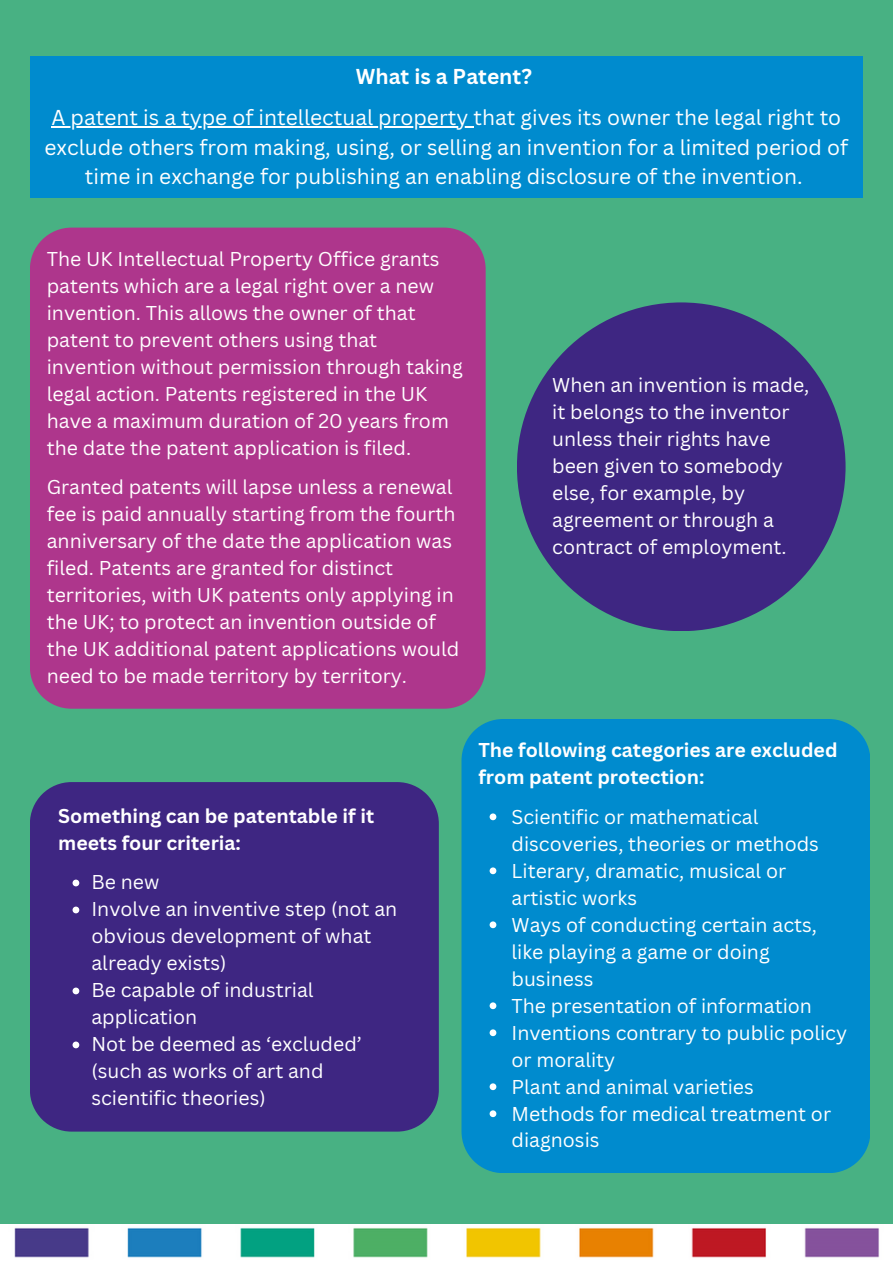
<style>
.page{position:relative;width:893px;height:1264px;background:#fff}
.page>*{position:absolute;margin:0;border:0;box-sizing:border-box;transform-origin:0 0}
.t1{font:21px/29.2px "Canva Sans";color:#fff;text-align:center}
.t2{font:700 21px "Canva Sans";color:#fff}
.t3{font:19.5px/27px "Canva Sans";color:#fff}
.t4{font:700 19.5px/27px "Canva Sans";color:#fff}
</style>
<div class="page">
<div style="left:0;top:0;width:892px;height:1262px;background:#48b183"></div>
<img style="left:0;top:1224px;width:892px;height:37px">
<div style="left:30px;top:56px;width:832px;height:141px;background:#008bce"></div>
<hr style="left:51px;top:126px;width:422px;height:2px;background:#fff">
<div style="left:30px;top:227px;width:455px;height:481px;background:#ae368c"></div>
<div style="left:517px;top:302px;width:328px;height:329px;background:#3e2682;border-radius:50%"></div>
<div style="left:461px;top:719px;width:409px;height:453px;background:#008bce"></div>
<svg style="left:489px;top:813px;width:7px;height:7px"></svg>
<svg style="left:489px;top:867px;width:7px;height:7px"></svg>
<svg style="left:489px;top:921px;width:7px;height:7px"></svg>
<svg style="left:489px;top:1002px;width:7px;height:7px"></svg>
<svg style="left:489px;top:1029px;width:7px;height:7px"></svg>
<svg style="left:489px;top:1083px;width:7px;height:7px"></svg>
<svg style="left:489px;top:1110px;width:7px;height:7px"></svg>
<div style="left:30px;top:782px;width:408px;height:349px;background:#3e2682"></div>
<svg style="left:73px;top:879px;width:6px;height:7px"></svg>
<svg style="left:73px;top:906px;width:6px;height:7px"></svg>
<svg style="left:73px;top:987px;width:6px;height:7px"></svg>
<svg style="left:73px;top:1041px;width:6px;height:7px"></svg>
<p class="t2" style="left:356px;top:61px;width:177px">What is a Patent?</p>
<p class="t1" style="left:45px;top:103px;width:805px">A patent is a type of intellectual property that gives its owner the legal right to exclude others from making, using, or selling an invention for a limited period of time in exchange for publishing an enabling disclosure of the invention.</p>
<p class="t3" style="left:47px;top:245px;width:417px">The UK Intellectual Property Office grants patents which are a legal right over a new invention. This allows the owner of that patent to prevent others using that invention without permission through taking legal action. Patents registered in the UK have a maximum duration of 20 years from the date the patent application is filed.</p>
<p class="t3" style="left:47px;top:473px;width:414px">Granted patents will lapse unless a renewal fee is paid annually starting from the fourth anniversary of the date the application was filed. Patents are granted for distinct territories, with UK patents only applying in the UK; to protect an invention outside of the UK additional patent applications would need to be made territory by territory.</p>
<p class="t3" style="left:552px;top:371px;width:259px">When an invention is made, it belongs to the inventor unless their rights have been given to somebody else, for example, by agreement or through a contract of employment.</p>
<p class="t4" style="left:58px;top:802px;width:317px">Something can be patentable if it meets four criteria:</p>
<p class="t3" style="left:91px;top:868px;width:307px">Be new<br>Involve an inventive step (not an obvious development of what already exists)<br>Be capable of industrial application<br>Not be deemed as ‘excluded’ (such as works of art and scientific theories)</p>
<p class="t4" style="left:478px;top:736px;width:360px">The following categories are excluded from patent protection:</p>
<p class="t3" style="left:511px;top:802px;width:337px">Scientific or mathematical discoveries, theories or methods<br>Literary, dramatic, musical or artistic works<br>Ways of conducting certain acts, like playing a game or doing business<br>The presentation of information<br>Inventions contrary to public policy or morality<br>Plant and animal varieties<br>Methods for medical treatment or diagnosis</p>
</div>
